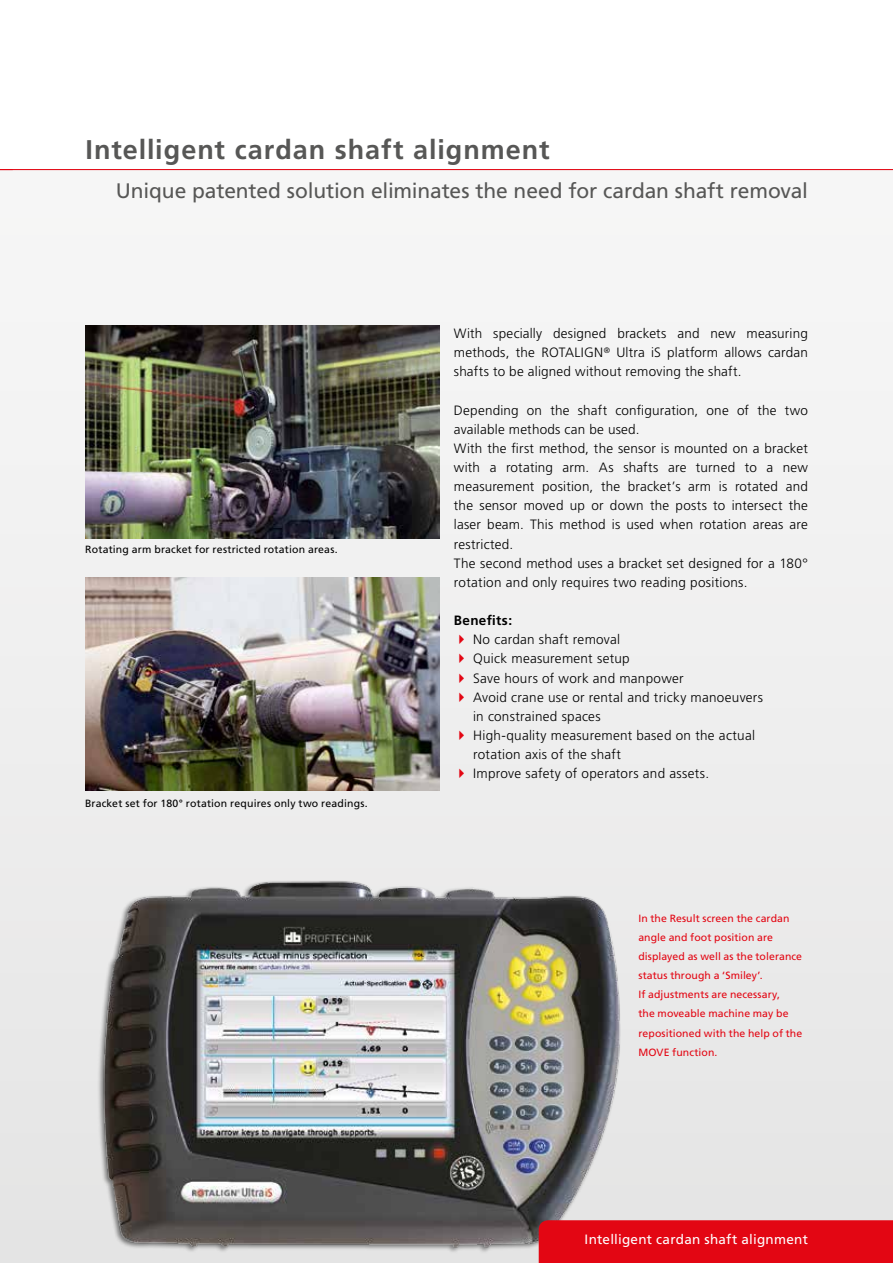
<style>
.page{position:relative;width:893px;height:1263px;background:#fff}
.page>*{position:absolute;margin:0;border:0;box-sizing:border-box;transform-origin:0 0}
.t1{font:700 27px "Frutiger";letter-spacing:.035em;color:#575756}
.t2{font:21px "Frutiger";letter-spacing:-.01em;color:#575756}
.t3{font:300 13.5px/19.2px "Frutiger";letter-spacing:.015em;color:#000}
.t4{font:13.5px "Frutiger";letter-spacing:.02em;color:#fff}
.t5{font:700 13.5px "Frutiger";letter-spacing:.025em;color:#000}
.t6{font:10.5px/19.2px "Frutiger";letter-spacing:.005em;color:#e30613}
.t7{font:10.5px "Frutiger";letter-spacing:.015em;color:#000}
</style>
<div class="page">
<div style="left:0;top:170px;width:893px;height:1093px;background:#f0f0f0"></div>
<img style="left:97px;top:880px;width:526px;height:372px">
<hr style="left:0;top:169px;width:893px;height:1px;background:#e30613">
<div style="left:539px;top:1220px;width:354px;height:43px;background:#e30613"></div>
<img style="left:85px;top:326px;width:354px;height:212px">
<img style="left:85px;top:578px;width:354px;height:212px">
<h1 class="t1" style="left:86px;top:134px;width:466px">Intelligent cardan shaft alignment</h1>
<h2 class="t2" style="left:116px;top:178px;width:693px">Unique patented solution eliminates the need for cardan shaft removal</h2>
<p class="t7" style="left:85px;top:543px;width:254px">Rotating arm bracket for restricted rotation areas.</p>
<p class="t7" style="left:85px;top:797px;width:284px">Bracket set for 180° rotation requires only two readings.</p>
<p class="t3" style="left:454px;top:324px;width:356px;text-align:justify">With specially designed brackets and new measuring methods, the ROTALIGN<sup>®</sup> Ultra iS platform allows cardan shafts to be aligned without removing the shaft.</p>
<p class="t3" style="left:454px;top:401px;width:356px">Depending on the shaft configuration, one of the two available methods can be used.<br>With the first method, the sensor is mounted on a bracket with a rotating arm. As shafts are turned to a new measurement position, the bracket’s arm is rotated and the sensor moved up or down the posts to intersect the laser beam. This method is used when rotation areas are restricted.<br>The second method uses a bracket set designed for a 180° rotation and only requires two reading positions.</p>
<p class="t5" style="left:454px;top:612px;width:60px">Benefits:</p>
<p class="t3" style="left:473px;top:630px;width:292px">No cardan shaft removal<br>Quick measurement setup<br>Save hours of work and manpower<br>Avoid crane use or rental and tricky manoeuvers in constrained spaces<br>High-quality measurement based on the actual rotation axis of the shaft<br>Improve safety of operators and assets.</p>
<p class="t6" style="left:638px;top:908px;width:165px">In the Result screen the cardan angle and foot position are displayed as well as the tolerance status through a ‘Smiley’.<br>If adjustments are necessary,<br>the moveable machine may be repositioned with the help of the<br>MOVE function.</p>
<p class="t4" style="left:585px;top:1231px;width:225px">Intelligent cardan shaft alignment</p>
</div>
